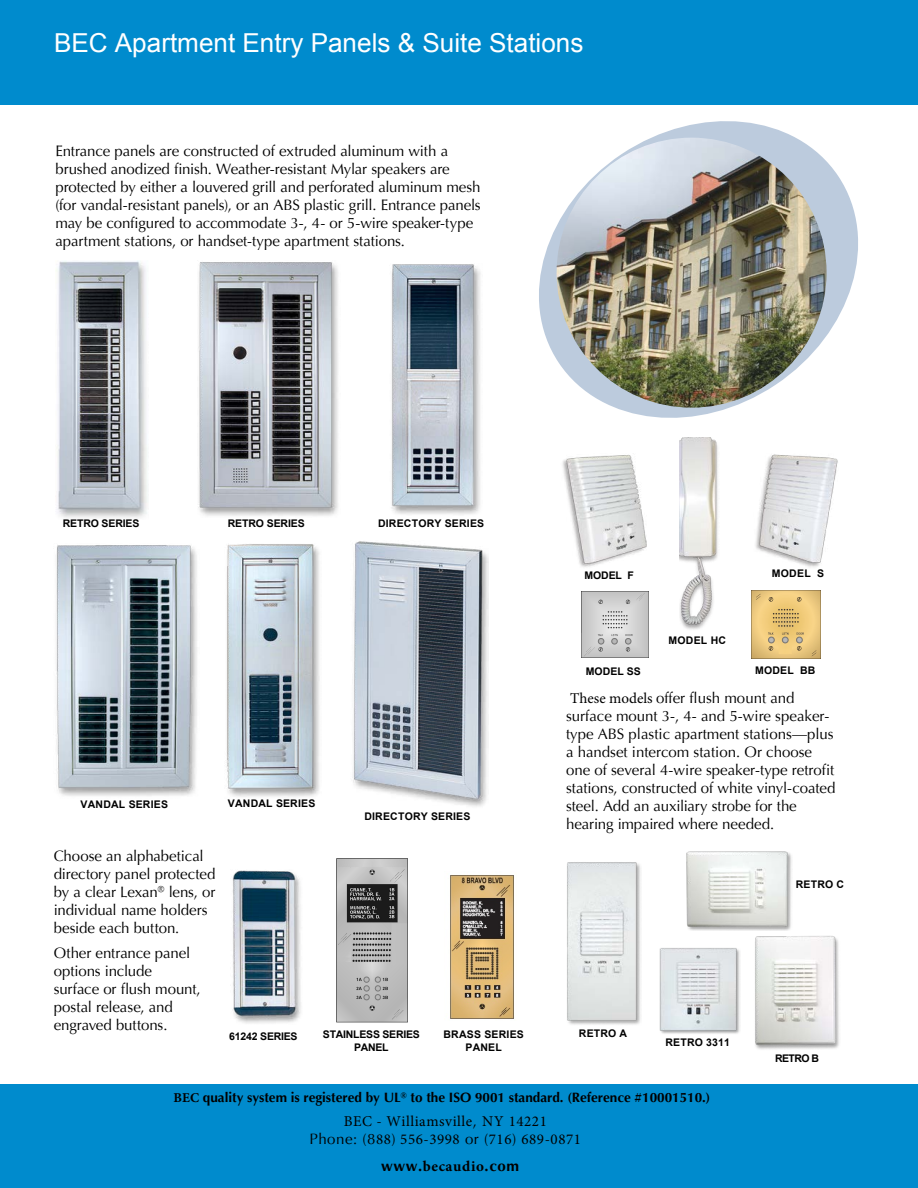
<style>
.page{position:relative;width:918px;height:1188px;background:#fff}
.page>*{position:absolute;margin:0;border:0;box-sizing:border-box;transform-origin:0 0}
.t1{font:26.1px "Arial";color:#fff}
.t2{font:15px/18px "Optima";letter-spacing:-.005em;color:#000}
.t3{font:15px/18px "Minion Pro";letter-spacing:.035em;color:#000;text-align:center}
.t4{font:700 15px "Optima";letter-spacing:.04em;color:#000}
.t5{font:700 13.5px "Optima";color:#000}
.t6{font:700 10.5px/12.6px "Arial";letter-spacing:.015em;color:#000;text-align:center}
.t7{font:700 10.5px/12.6px "Arial";letter-spacing:-.02em;color:#000;text-align:center}
.t8{font:700 10.5px "Arial";letter-spacing:-.015em;color:#000}
.t9{font:700 10.5px "Arial";letter-spacing:-.01em;color:#000}
.s1{font-family:"Minion Pro"}
.s2{font-family:"Optima"}
</style>
<div class="page">
<div style="left:0;top:1084px;width:918px;height:104px;background:#008bcd"></div>
<div style="left:0;top:0;width:918px;height:104px;background:#008bcd"></div>
<svg style="left:516px;top:104px;width:365px;height:314px"></svg>
<img style="left:557px;top:138px;width:270px;height:270px;border-radius:135px">
<img style="left:198px;top:262px;width:140px;height:254px">
<img style="left:56px;top:261px;width:92px;height:257px">
<img style="left:391px;top:264px;width:90px;height:251px">
<img style="left:352px;top:541px;width:137px;height:266px">
<img style="left:56px;top:545px;width:141px;height:251px">
<img style="left:226px;top:544px;width:94px;height:253px">
<img style="left:450px;top:875px;width:65px;height:144px">
<img style="left:232px;top:870px;width:69px;height:154px">
<img style="left:336px;top:858px;width:72px;height:165px">
<img style="left:686px;top:851px;width:106px;height:80px">
<img style="left:755px;top:936px;width:84px;height:114px">
<img style="left:659px;top:948px;width:81px;height:86px">
<img style="left:581px;top:592px;width:68px;height:66px">
<img style="left:755px;top:454px;width:83px;height:113px">
<img style="left:679px;top:437px;width:39px;height:193px">
<img style="left:562px;top:455px;width:84px;height:112px">
<img style="left:751px;top:590px;width:70px;height:69px">
<img style="left:567px;top:862px;width:74px;height:163px">
<h1 class="t1" style="left:54px;top:25px;width:531px">BEC Apartment Entry Panels &amp; Suite Stations</h1>
<p class="t2" style="left:55px;top:142px;width:427px">Entrance panels are constructed of extruded aluminum with a brushed anodized finish. Weather-resistant Mylar speakers are protected by either a louvered grill and perforated aluminum mesh (for vandal-resistant panels), or an ABS plastic grill. Entrance panels may be configured to accommodate 3-, 4- or 5-wire speaker-type apartment stations, or handset-type apartment stations.</p>
<p class="t8" style="left:63px;top:516px;width:78px">RETRO SERIES</p>
<p class="t9" style="left:228px;top:516px;width:79px">RETRO SERIES</p>
<p class="t6" style="left:378px;top:517px;width:108px">DIRECTORY SERIES</p>
<p class="t6" style="left:81px;top:798px;width:89px">VANDAL SERIES</p>
<p class="t6" style="left:228px;top:797px;width:89px">VANDAL SERIES</p>
<p class="t6" style="left:364px;top:810px;width:108px">DIRECTORY SERIES</p>
<p class="t6" style="left:585px;top:569px;width:51px">MODEL F</p>
<p class="t6" style="left:772px;top:567px;width:54px">MODEL S</p>
<p class="t6" style="left:586px;top:665px;width:57px">MODEL SS</p>
<p class="t6" style="left:669px;top:634px;width:59px">MODEL HC</p>
<p class="t6" style="left:755px;top:664px;width:62px">MODEL BB</p>
<p class="t2" style="left:566px;top:689px;width:271px"><span class="s1">These models</span> offer flush mount and surface mount 3-, 4- and 5-wire speaker&shy;type ABS plastic apartment stations—plus a handset intercom station. Or choose one of several 4-wire speaker-type retrofit stations, constructed of white vinyl-coated steel. Add an auxiliary strobe for the hearing impaired where needed.</p>
<p class="t2" style="left:54px;top:847px;width:163px">Choose an alphabetical directory panel protected by a clear Lexan<sup>®</sup> lens, or individual name holders beside each button.</p>
<p class="t2" style="left:54px;top:944px;width:149px">Other entrance panel options include surface or flush mount, postal release, and engraved buttons.</p>
<p class="t7" style="left:229px;top:1030px;width:70px">61242 SERIES</p>
<p class="t7" style="left:323px;top:1028px;width:98px">STAINLESS SERIES<br>PANEL</p>
<p class="t6" style="left:444px;top:1028px;width:82px">BRASS SERIES<br>PANEL</p>
<p class="t6" style="left:579px;top:1027px;width:50px">RETRO A</p>
<p class="t6" style="left:666px;top:1036px;width:66px">RETRO 3311</p>
<p class="t5" style="left:174px;top:1089px;width:538px"><span class="s1">BEC</span> quality system is registered by UL<sup>®</sup> to the ISO 9001 standard. (Reference #10001510.)</p>
<p class="t3" style="left:310px;top:1113px;width:273px">BEC - Williamsville<span class="s2">,</span> NY 14221<br><span class="s2">Phone: (8</span>88<span class="s2">)</span> 556-3998 <span class="s2">or (</span>716<span class="s2">)</span> 689-0871</p>
<p class="t4" style="left:381px;top:1157px;width:139px">www.<span class="s1">becaudio</span>.com</p>
<p class="t6" style="left:796px;top:879px;width:50px">RETRO C</p>
<p class="t6" style="left:775px;top:1052px;width:45px">RETRO B</p>
</div>
